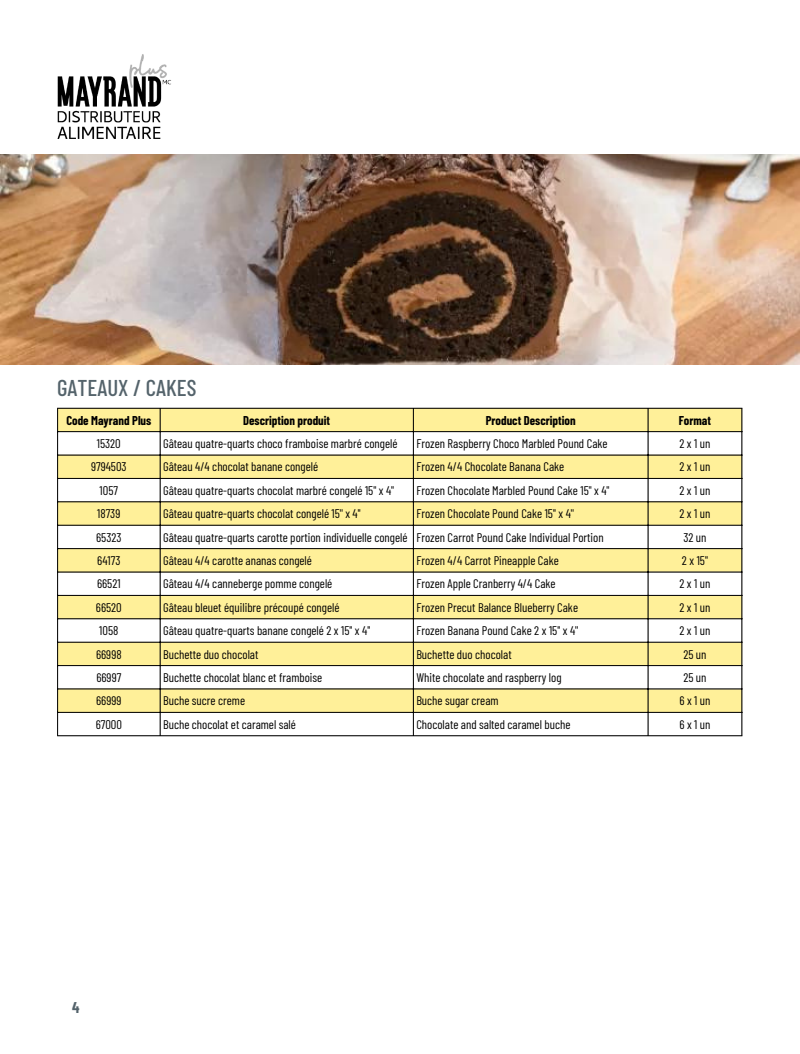
<style>
.page{position:relative;width:800px;height:1054px;background:#fff}
.page>*{position:absolute;margin:0;border:0;box-sizing:border-box;transform-origin:0 0}
.t1{font:500 22.88px "Barlow Condensed";color:#54636b}
.t2{font:700 15.25px "Barlow Condensed";color:#54636b}
.t3{font:12.5px "Barlow Condensed";color:#000}
.t4{font:700 12.5px "Barlow Condensed";color:#000}
</style>
<div class="page">
<img style="left:57px;top:54px;width:114px;height:85px">
<svg style="left:58px;top:409px;width:683px;height:303px;fill:#fff099"></svg>
<svg style="left:648px;top:526px;width:93px;height:209px"></svg>
<hr style="left:57px;top:409px;width:1px;height:326px;background:#000">
<hr style="left:160px;top:409px;width:1px;height:326px;background:#000">
<hr style="left:413px;top:409px;width:1px;height:326px;background:#000">
<hr style="left:647px;top:409px;width:1px;height:326px;background:#000">
<hr style="left:741px;top:409px;width:1px;height:326px;background:#000">
<hr style="left:57px;top:408px;width:685px;height:1px;background:#000">
<hr style="left:57px;top:431px;width:685px;height:1px;background:#000">
<hr style="left:57px;top:454px;width:685px;height:1px;background:#000">
<hr style="left:57px;top:478px;width:685px;height:1px;background:#000">
<hr style="left:57px;top:501px;width:685px;height:1px;background:#000">
<hr style="left:57px;top:525px;width:685px;height:1px;background:#000">
<hr style="left:57px;top:548px;width:685px;height:1px;background:#000">
<hr style="left:57px;top:571px;width:685px;height:1px;background:#000">
<hr style="left:57px;top:595px;width:685px;height:1px;background:#000">
<hr style="left:57px;top:618px;width:685px;height:1px;background:#000">
<hr style="left:57px;top:642px;width:685px;height:1px;background:#000">
<hr style="left:57px;top:665px;width:685px;height:1px;background:#000">
<hr style="left:57px;top:688px;width:685px;height:1px;background:#000">
<hr style="left:57px;top:712px;width:685px;height:1px;background:#000">
<hr style="left:57px;top:735px;width:685px;height:1px;background:#000">
<img style="left:0;top:154px;width:800px;height:210px">
<p class="t1" style="left:57px;top:373px;width:141px">GATEAUX / CAKES</p>
<p class="t4" style="left:66px;top:412px;width:86px">Code Mayrand Plus</p>
<p class="t4" style="left:243px;top:412px;width:89px">Description produit</p>
<p class="t4" style="left:486px;top:412px;width:91px">Product Description</p>
<p class="t4" style="left:678px;top:412px;width:34px">Format</p>
<p class="t3" style="left:97px;top:435px;width:25px">15320</p>
<p class="t3" style="left:163px;top:435px;width:236px">Gâteau quatre-quarts choco framboise marbré congelé</p>
<p class="t3" style="left:416px;top:435px;width:193px">Frozen Raspberry Choco Marbled Pound Cake</p>
<p class="t3" style="left:679px;top:435px;width:33px">2x1un</p>
<p class="t3" style="left:91px;top:459px;width:37px">9794503</p>
<p class="t3" style="left:163px;top:459px;width:157px">Gâteau 4/4 chocolat banane congelé</p>
<p class="t3" style="left:416px;top:459px;width:149px">Frozen 4/4 Chocolate Banana Cake</p>
<p class="t3" style="left:679px;top:459px;width:33px">2x1un</p>
<p class="t3" style="left:100px;top:482px;width:20px">1057</p>
<p class="t3" style="left:163px;top:482px;width:232px">Gâteau quatre-quarts chocolat marbré congelé 15" x 4"</p>
<p class="t3" style="left:416px;top:482px;width:195px">Frozen Chocolate Marbled Pound Cake 15" x 4"</p>
<p class="t3" style="left:679px;top:482px;width:33px">2x1un</p>
<p class="t3" style="left:97px;top:506px;width:25px">18739</p>
<p class="t3" style="left:163px;top:506px;width:199px">Gâteau quatre-quarts chocolat congelé 15' x 4'</p>
<p class="t3" style="left:416px;top:506px;width:159px">Frozen Chocolate Pound Cake 15' x 4'</p>
<p class="t3" style="left:679px;top:506px;width:33px">2x1un</p>
<p class="t3" style="left:96px;top:529px;width:27px">65323</p>
<p class="t3" style="left:163px;top:529px;width:246px">Gâteau quatre-quarts carotte portion individuelle congelé</p>
<p class="t3" style="left:416px;top:529px;width:189px">Frozen Carrot Pound Cake Individual Portion</p>
<p class="t3" style="left:683px;top:529px;width:25px">32 un</p>
<p class="t3" style="left:97px;top:552px;width:25px">64173</p>
<p class="t3" style="left:163px;top:552px;width:150px">Gâteau 4/4 carotte ananas congelé</p>
<p class="t3" style="left:416px;top:552px;width:144px">Frozen 4/4 Carrot Pineapple Cake</p>
<p class="t3" style="left:682px;top:552px;width:27px">2x15"</p>
<p class="t3" style="left:97px;top:576px;width:25px">66521</p>
<p class="t3" style="left:163px;top:576px;width:171px">Gâteau 4/4 canneberge pomme congelé</p>
<p class="t3" style="left:416px;top:576px;width:141px">Frozen Apple Cranberry 4/4 Cake</p>
<p class="t3" style="left:679px;top:576px;width:33px">2x1un</p>
<p class="t3" style="left:96px;top:599px;width:27px">66520</p>
<p class="t3" style="left:163px;top:599px;width:178px">Gâteau bleuet équilibre précoupé congelé</p>
<p class="t3" style="left:416px;top:599px;width:163px">Frozen Precut Balance Blueberry Cake</p>
<p class="t3" style="left:679px;top:599px;width:33px">2x1un</p>
<p class="t3" style="left:99px;top:623px;width:21px">1058</p>
<p class="t3" style="left:163px;top:623px;width:209px">Gâteau quatre-quarts banane congelé 2 x 15' x 4'</p>
<p class="t3" style="left:416px;top:623px;width:163px">Frozen Banana Pound Cake 2 x 15' x 4'</p>
<p class="t3" style="left:679px;top:623px;width:33px">2x1un</p>
<p class="t3" style="left:96px;top:646px;width:27px">66998</p>
<p class="t3" style="left:163px;top:646px;width:97px">Buchette duo chocolat</p>
<p class="t3" style="left:416px;top:646px;width:97px">Buchette duo chocolat</p>
<p class="t3" style="left:683px;top:646px;width:25px">25 un</p>
<p class="t3" style="left:96px;top:669px;width:26px">66997</p>
<p class="t3" style="left:163px;top:669px;width:161px">Buchette chocolat blanc et framboise</p>
<p class="t3" style="left:416px;top:669px;width:147px">White chocolate and raspberry log</p>
<p class="t3" style="left:683px;top:669px;width:25px">25 un</p>
<p class="t3" style="left:96px;top:693px;width:27px">66999</p>
<p class="t3" style="left:163px;top:693px;width:83px">Buche sucre creme</p>
<p class="t3" style="left:416px;top:693px;width:84px">Buche sugar cream</p>
<p class="t3" style="left:679px;top:693px;width:33px">6x1un</p>
<p class="t3" style="left:96px;top:716px;width:28px">67000</p>
<p class="t3" style="left:163px;top:716px;width:134px">Buche chocolat et caramel salé</p>
<p class="t3" style="left:416px;top:716px;width:156px">Chocolate and salted caramel buche</p>
<p class="t3" style="left:679px;top:716px;width:33px">6x1un</p>
<p class="t2" style="left:72px;top:997px;width:9px">4</p>
</div>
